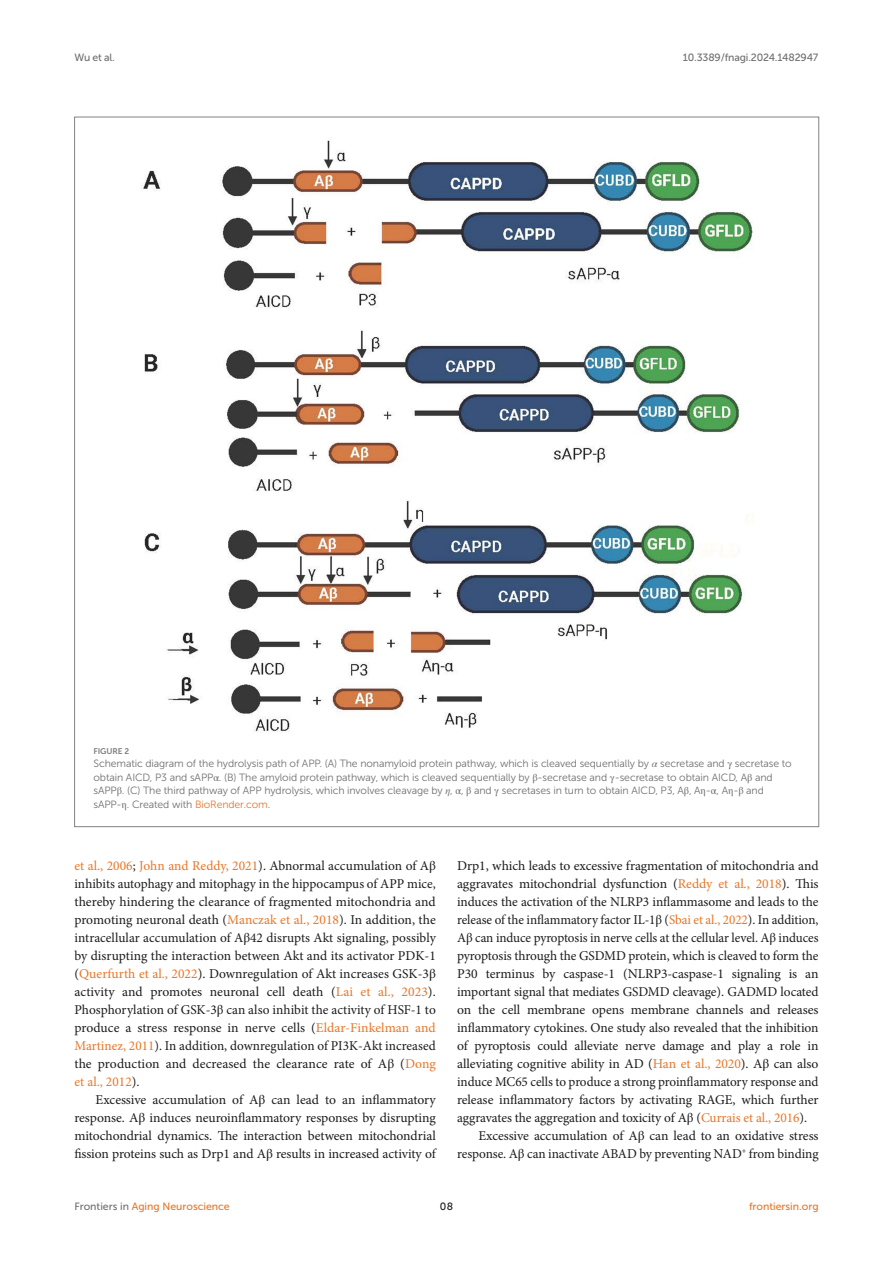
<style>
.page{position:relative;width:893px;height:1263px;background:#fff}
.page>*{position:absolute;margin:0;border:0;box-sizing:border-box;transform-origin:0 0}
.TEXT{font:13.5px/18px "Minion Pro";letter-spacing:-.005em;color:#1b1c1b;text-align:justify}
.FIG_LEG{font:10.5px/13.5px "Museo Sans 300";letter-spacing:-.01em;color:#706f70}
.t1{font:10.5px "Museo Sans 500";color:#e87626}
.t2{font:10.5px "Museo Sans 500";letter-spacing:-.015em;color:#706f70}
.t3{font:10.5px "Museo Sans 500";color:#1b1c1b}
.FIG_HD{font:8.25px "Museo Sans 700";letter-spacing:-.01em;color:#7e7f7f}
.s1{font-family:"STIX General";font-style:italic}
.s2{font-family:"STIX General"}
.s3{color:#e87626}
.s4{color:#706f70}
</style>
<div class="page">
<img style="left:143px;top:140px;width:610px;height:592px">
<p class="t2" style="left:74px;top:51px;width:42px">Wu et al.</p>
<p class="t2" style="left:683px;top:51px;width:137px">10.3389/fnagi.2024.1482947</p>
<p class="FIG_HD" style="left:94px;top:746px;width:37px">FIGURE 2</p>
<p class="FIG_LEG" style="left:94px;top:757px;width:700px">Schematic diagram of the hydrolysis path of APP. (A) The nonamyloid protein pathway, which is cleaved sequentially by <span class="s1">α</span> secretase and <span class="s2">γ</span> secretase to obtain AICD, P3 and sAPP<span class="s2">α</span>. (B) The amyloid protein pathway, which is cleaved sequentially by <span class="s2">β</span>-secretase and <span class="s2">γ</span>-secretase to obtain AICD, A<span class="s2">β</span> and sAPP<span class="s2">β</span>. (C) The third pathway of APP hydrolysis, which involves cleavage by <span class="s1">η</span>, <span class="s2">α</span>, <span class="s2">β</span> and <span class="s2">γ</span> secretases in turn to obtain AICD, P3, A<span class="s2">β</span>, A<span class="s2">η</span>-<span class="s2">α</span>, A<span class="s2">η</span>-<span class="s2">β</span> and sAPP-<span class="s2">η</span>. Created with <span class="s3">BioRender.com</span>.</p>
<p class="TEXT" style="left:74px;top:857px;width:363px"><span class="s3">et al., 2006</span>; <span class="s3">John and Reddy, 2021</span>). Abnormal accumulation of A<span class="s2">β </span>inhibits autophagy and mitophagy in the hippocampus of APP mice, thereby hindering the clearance of fragmented mitochondria and promoting neuronal death (<span class="s3">Manczak et al., 2018</span>). In addition, the intracellular accumulation of A<span class="s2">β</span>42 disrupts Akt signaling, possibly by disrupting the interaction between Akt and its activator PDK-1 (<span class="s3">Querfurth et al., 2022</span>). Downregulation of Akt increases GSK-3<span class="s2">β </span>activity and promotes neuronal cell death (<span class="s3">Lai et al., 2023</span>).<br>Phosphorylation of GSK-3<span class="s2">β</span> can also inhibit the activity of HSF-1 to produce a stress response in nerve cells (<span class="s3">Eldar-Finkelman and Martinez, 2011</span>). In addition, downregulation of PI3K-Akt increased the production and decreased the clearance rate of A<span class="s2">β</span> (<span class="s3">Dong et al., 2012</span>).</p>
<p class="TEXT" style="left:74px;top:1091px;width:363px;text-indent:21px">Excessive accumulation of A<span class="s2">β</span> can lead to an inflammatory response. A<span class="s2">β</span> induces neuroinflammatory responses by disrupting mitochondrial dynamics. The interaction between mitochondrial fission proteins such as Drp1 and A<span class="s2">β</span> results in increased activity of</p>
<p class="TEXT" style="left:457px;top:857px;width:363px">Drp1, which leads to excessive fragmentation of mitochondria and aggravates mitochondrial dysfunction (<span class="s3">Reddy et al., 2018</span>). This induces the activation of the NLRP3 inflammasome and leads to the release of the inflammatory factor IL-1<span class="s2">β</span> (<span class="s3">Sbai et al., 2022</span>). In addition, A<span class="s2">β</span> can induce pyroptosis in nerve cells at the cellular level. A<span class="s2">β</span> induces pyroptosis through the GSDMD protein, which is cleaved to form the P30 terminus by caspase-1 (NLRP3-caspase-1 signaling is an important signal that mediates GSDMD cleavage). GADMD located on the cell membrane opens membrane channels and releases inflammatory cytokines. One study also revealed that the inhibition of pyroptosis could alleviate nerve damage and play a role in alleviating cognitive ability in AD (<span class="s3">Han et al., 2020</span>). A<span class="s2">β</span> can also induce MC65 cells to produce a strong proinflammatory response and release inflammatory factors by activating RAGE, which further aggravates the aggregation and toxicity of A<span class="s2">β</span> (<span class="s3">Currais et al., 2016</span>).</p>
<p class="TEXT" style="left:457px;top:1127px;width:363px;text-align:right">Excessive accumulation of A<span class="s2">β</span> can lead to an oxidative stress response. A<span class="s2">β</span> can inactivate ABAD by preventing NAD<sup>+</sup> from binding</p>
<p class="t1" style="left:74px;top:1200px;width:157px"><span class="s4">Frontiers in</span> Aging Neuroscience</p>
<p class="t3" style="left:440px;top:1200px;width:15px">08</p>
<p class="t1" style="left:749px;top:1200px;width:71px">frontiersin.org</p>
</div>
